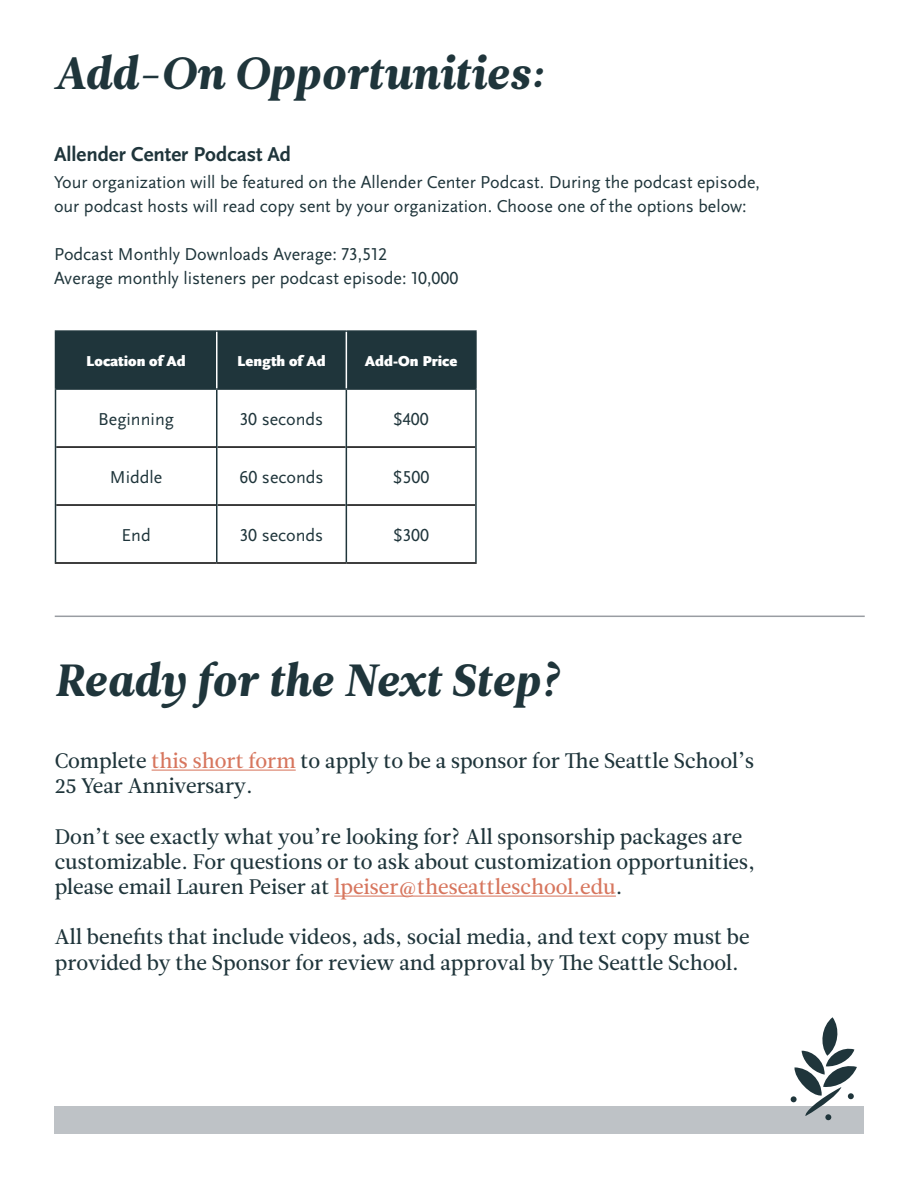
<style>
.page{position:relative;width:918px;height:1188px;background:#fff}
.page>*{position:absolute;margin:0;border:0;box-sizing:border-box;transform-origin:0 0}
.t1{font:45px "Leitura News Italic 4";color:#1f353b}
.t2{font:21px/25.2px "Leitura News Roman 2";color:#1f353b}
.t3{font:700 21px "Scala Sans Pro";color:#1f353b}
.t4{font:18px/24px "Scala Sans Pro";color:#1f353b}
.t5{font:900 15px "Scala Sans Pro";color:#fff}
.s1{color:#d7765e}
</style>
<div class="page">
<div style="left:54px;top:1107px;width:810px;height:27px;background:#bec2c6"></div>
<svg style="left:791px;top:1017px;width:66px;height:103px"></svg>
<hr style="left:152px;top:770px;width:144px;height:1px;background:#d7765e">
<hr style="left:334px;top:896px;width:282px;height:1px;background:#d7765e">
<div style="left:56px;top:332px;width:419px;height:56px;background:#1f353b"></div>
<svg style="left:56px;top:506px;width:292px;height:56px"></svg>
<hr style="left:56px;top:446px;width:160px;height:2px;background:#000">
<hr style="left:218px;top:446px;width:128px;height:2px;background:#000">
<hr style="left:347px;top:446px;width:128px;height:2px;background:#000">
<hr style="left:56px;top:504px;width:160px;height:2px;background:#000">
<hr style="left:218px;top:504px;width:128px;height:2px;background:#000">
<hr style="left:347px;top:504px;width:128px;height:2px;background:#000">
<hr style="left:55px;top:562px;width:162px;height:2px;background:#000">
<hr style="left:217px;top:562px;width:129px;height:2px;background:#000">
<hr style="left:346px;top:562px;width:131px;height:2px;background:#000">
<hr style="left:55px;top:330px;width:162px;height:2px;background:#1f353b">
<hr style="left:55px;top:332px;width:1px;height:56px;background:#1f353b">
<hr style="left:217px;top:330px;width:129px;height:2px;background:#1f353b">
<hr style="left:346px;top:330px;width:131px;height:2px;background:#1f353b">
<hr style="left:475px;top:332px;width:2px;height:56px;background:#1f353b">
<hr style="left:55px;top:388px;width:162px;height:2px;background:#1f353b">
<hr style="left:55px;top:390px;width:1px;height:57px;background:#1f353b">
<hr style="left:217px;top:388px;width:129px;height:2px;background:#1f353b">
<hr style="left:216px;top:390px;width:2px;height:57px;background:#1f353b">
<hr style="left:346px;top:388px;width:131px;height:2px;background:#1f353b">
<hr style="left:346px;top:390px;width:1px;height:57px;background:#1f353b">
<hr style="left:475px;top:390px;width:2px;height:57px;background:#1f353b">
<hr style="left:55px;top:447px;width:1px;height:58px;background:#1f353b">
<hr style="left:216px;top:447px;width:2px;height:58px;background:#1f353b">
<hr style="left:346px;top:447px;width:1px;height:58px;background:#1f353b">
<hr style="left:475px;top:447px;width:2px;height:58px;background:#1f353b">
<hr style="left:55px;top:505px;width:1px;height:57px;background:#1f353b">
<hr style="left:216px;top:505px;width:2px;height:57px;background:#1f353b">
<hr style="left:346px;top:505px;width:1px;height:57px;background:#1f353b">
<hr style="left:475px;top:505px;width:2px;height:57px;background:#1f353b">
<hr style="left:216px;top:332px;width:2px;height:56px;background:#fff">
<hr style="left:346px;top:332px;width:1px;height:56px;background:#fff">
<hr style="left:55px;top:616px;width:810px;height:1px;background:#999da2">
<h1 class="t1" style="left:54px;top:43px;width:492px">Add-On Opportunities:</h1>
<p class="t3" style="left:54px;top:142px;width:239px">Allender Center Podcast Ad</p>
<p class="t4" style="left:54px;top:170px;width:708px">Your organization will be featured on the Allender Center Podcast. During the podcast episode, our podcast hosts will read copy sent by your organization. Choose one of the options below:</p>
<p class="t4" style="left:54px;top:242px;width:406px">Podcast Monthly Downloads Average: 73,512<br>Average monthly listeners per podcast episode: 10,000</p>
<p class="t5" style="left:86px;top:352px;width:101px">Location of Ad</p>
<p class="t5" style="left:237px;top:352px;width:90px">Length of Ad</p>
<p class="t5" style="left:365px;top:352px;width:94px">Add-On Price</p>
<p class="t4" style="left:98px;top:407px;width:77px">Beginning</p>
<p class="t4" style="left:240px;top:407px;width:85px">30 seconds</p>
<p class="t4" style="left:393px;top:407px;width:37px">$400</p>
<p class="t4" style="left:110px;top:465px;width:54px">Middle</p>
<p class="t4" style="left:239px;top:465px;width:86px">60 seconds</p>
<p class="t4" style="left:393px;top:465px;width:38px">$500</p>
<p class="t4" style="left:122px;top:523px;width:31px">End</p>
<p class="t4" style="left:240px;top:523px;width:85px">30 seconds</p>
<p class="t4" style="left:393px;top:523px;width:38px">$300</p>
<h1 class="t1" style="left:55px;top:650px;width:507px">Ready for the Next Step?</h1>
<p class="t2" style="left:55px;top:748px;width:701px">Complete <span class="s1">this short form</span> to apply to be a sponsor for The Seattle School’s<br>25 Year Anniversary.</p>
<p class="t2" style="left:55px;top:824px;width:702px">Don’t see exactly what you’re looking for? All sponsorship packages are customizable. For questions or to ask about customization opportunities, please email Lauren Peiser at <span class="s1">lpeiser@theseattleschool.edu</span>.</p>
<p class="t2" style="left:55px;top:925px;width:696px">All benefits that include videos, ads, social media, and text copy must be provided by the Sponsor for review and approval by The Seattle School.</p>
</div>
